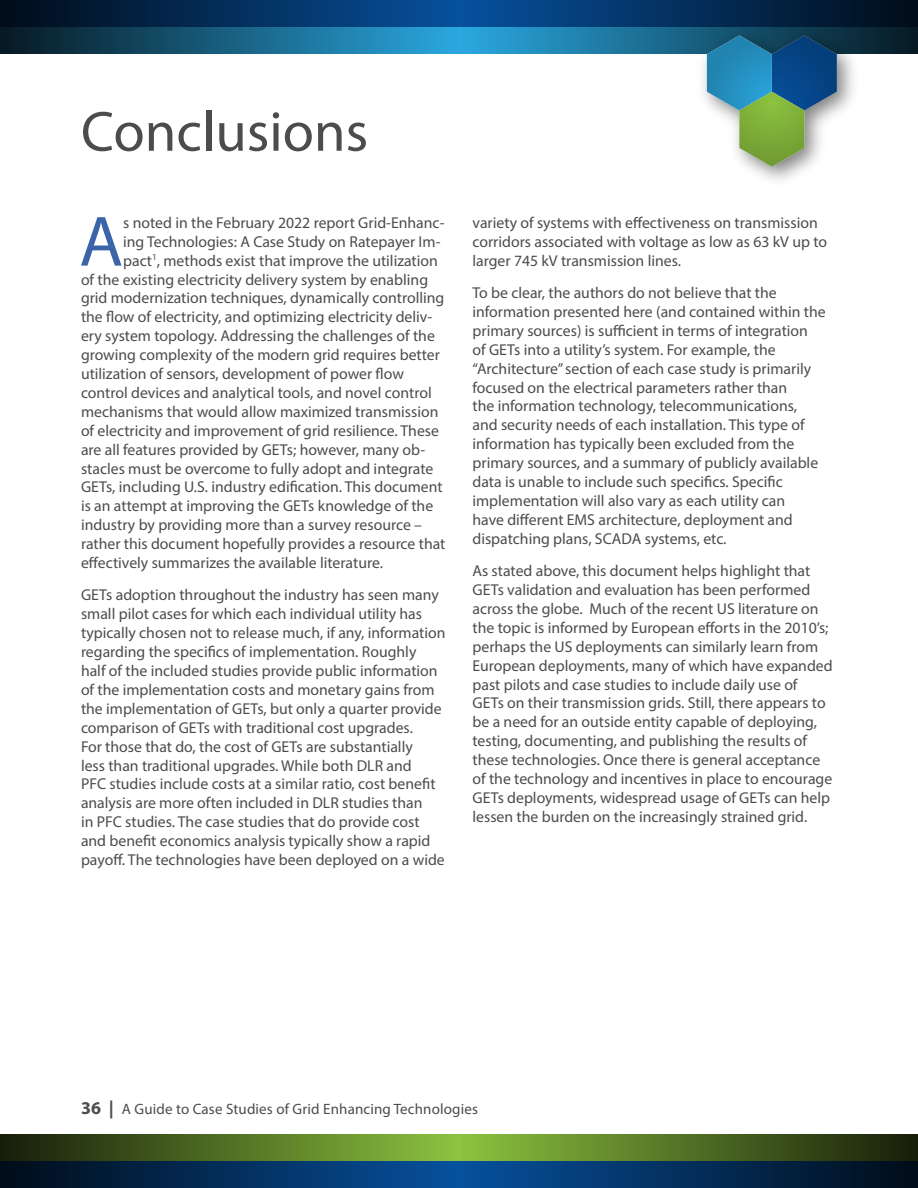
<style>
.page{position:relative;width:918px;height:1188px;background:#fff}
.page>*{position:absolute;margin:0;border:0;box-sizing:border-box;transform-origin:0 0}
.Drop_Cap{font:71.85px "Myriad Pro";color:#3c64a9}
.Heading{font:57px "Myriad Pro";color:#4b4c4d}
.Body_Text{font:15.75px/18.9px "Myriad Pro";color:#4b4c4d}
.Drop_Cap-2{font:15.75px "Myriad Pro";color:#4b4c4d}
.t1{font:15px "Myriad Pro";letter-spacing:.01em;color:#4b4c4d}
.s1{font-weight:700;font-size:18px}
</style>
<div class="page">
<svg style="left:0;top:1134px;width:458px;height:54px;background:#2a4e3f"></svg>
<svg style="left:458px;top:1134px;width:460px;height:54px;background:#2a4f3f"></svg>
<svg style="left:0;top:0;width:918px;height:167px"></svg>
<p class="Heading" style="left:81px;top:96px;width:289px">Conclusions</p>
<p class="Drop_Cap" style="left:79px;top:197px;width:45px">A</p>
<p class="Drop_Cap-2" style="left:123px;top:213px;width:323px">s noted in the February 2022 report Grid-Enhanc-</p>
<p class="Drop_Cap-2" style="left:123px;top:232px;width:319px">ing Technologies: A Case Study on Ratepayer Im-</p>
<p class="Drop_Cap-2" style="left:123px;top:251px;width:316px">pact<sup>1</sup>, methods exist that improve the utilization</p>
<p class="Drop_Cap-2" style="left:81px;top:270px;width:349px">of the existing electricity delivery system by enabling</p>
<p class="Drop_Cap-2" style="left:81px;top:288px;width:365px">grid modernization techniques, dynamically controlling</p>
<p class="Drop_Cap-2" style="left:81px;top:307px;width:353px">the flow of electricity, and optimizing electricity deliv-</p>
<p class="Drop_Cap-2" style="left:81px;top:326px;width:355px">ery system topology. Addressing the challenges of the</p>
<p class="Drop_Cap-2" style="left:81px;top:345px;width:361px">growing complexity of the modern grid requires better</p>
<p class="Drop_Cap-2" style="left:81px;top:364px;width:324px">utilization of sensors, development of power flow</p>
<p class="Drop_Cap-2" style="left:81px;top:383px;width:352px">control devices and analytical tools, and novel control</p>
<p class="Drop_Cap-2" style="left:81px;top:402px;width:359px">mechanisms that would allow maximized transmission</p>
<p class="Drop_Cap-2" style="left:81px;top:421px;width:360px">of electricity and improvement of grid resilience. These</p>
<p class="Drop_Cap-2" style="left:81px;top:440px;width:346px">are all features provided by GETs; however, many ob-</p>
<p class="Drop_Cap-2" style="left:81px;top:459px;width:354px">stacles must be overcome to fully adopt and integrate</p>
<p class="Drop_Cap-2" style="left:81px;top:477px;width:363px">GETs, including U.S. industry edification. This document</p>
<p class="Drop_Cap-2" style="left:81px;top:496px;width:354px">is an attempt at improving the GETs knowledge of the</p>
<p class="Drop_Cap-2" style="left:81px;top:515px;width:343px">industry by providing more than a survey resource –</p>
<p class="Drop_Cap-2" style="left:81px;top:534px;width:366px">rather this document hopefully provides a resource that</p>
<p class="Drop_Cap-2" style="left:81px;top:553px;width:303px">effectively summarizes the available literature.</p>
<p class="Body_Text" style="left:81px;top:585px;width:366px">GETs adoption throughout the industry has seen many small pilot cases for which each individual utility has typically chosen not to release much, if any, information regarding the specifics of implementation. Roughly<br>half of the included studies provide public information of the implementation costs and monetary gains from the implementation of GETs, but only a quarter provide comparison of GETs with traditional cost upgrades.<br>For those that do, the cost of GETs are substantially<br>less than traditional upgrades. While both DLR and<br>PFC studies include costs at a similar ratio, cost benefit analysis are more often included in DLR studies than<br>in PFC studies. The case studies that do provide cost and benefit economics analysis typically show a rapid payoff. The technologies have been deployed on a wide</p>
<p class="Body_Text" style="left:472px;top:213px;width:356px">variety of systems with effectiveness on transmission corridors associated with voltage as low as 63 kV up to larger 745 kV transmission lines.</p>
<p class="Body_Text" style="left:472px;top:283px;width:355px">To be clear, the authors do not believe that the information presented here (and contained within the primary sources) is sufficient in terms of integration<br>of GETs into a utility’s system. For example, the “Architecture” section of each case study is primarily focused on the electrical parameters rather than<br>the information technology, telecommunications, and security needs of each installation. This type of information has typically been excluded from the primary sources, and a summary of publicly available data is unable to include such specifics. Specific implementation will also vary as each utility can<br>have different EMS architecture, deployment and dispatching plans, SCADA systems, etc.</p>
<p class="Body_Text" style="left:472px;top:561px;width:362px">As stated above, this document helps highlight that GETs validation and evaluation has been performed across the globe. Much of the recent US literature on the topic is informed by European efforts in the 2010’s; perhaps the US deployments can similarly learn from European deployments, many of which have expanded past pilots and case studies to include daily use of GETs on their transmission grids. Still, there appears to be a need for an outside entity capable of deploying, testing, documenting, and publishing the results of these technologies. Once there is general acceptance of the technology and incentives in place to encourage GETs deployments, widespread usage of GETs can help lessen the burden on the increasingly strained grid.</p>
<p class="t1" style="left:81px;top:1100px;width:398px"><span class="s1">36 |</span> A Guide to Case Studies of Grid Enhancing Technologies</p>
</div>
